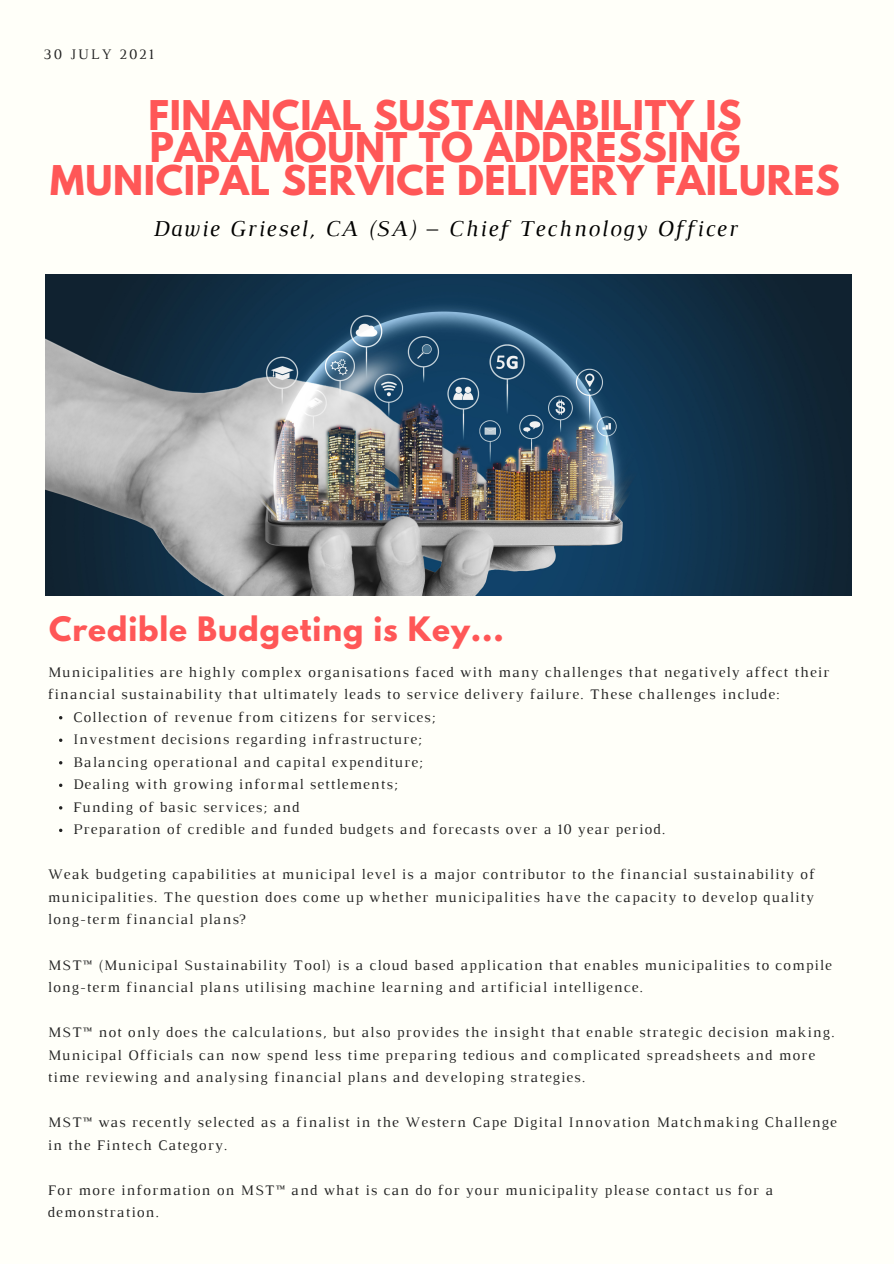
<style>
.page{position:relative;width:894px;height:1264px;background:#fff}
.page>*{position:absolute;margin:0;border:0;box-sizing:border-box;transform-origin:0 0}
.t1{font:700 36.3px/32.7px "League Spartan";letter-spacing:.02em;color:#ff5757;text-align:center}
.t2{font:700 29.85px "League Spartan";letter-spacing:.03em;color:#ff5757}
.t3{font:italic 23.25px "Luthier";letter-spacing:.07em;color:#000}
.t4{font:14.85px/22.5px "Luthier";letter-spacing:.07em;color:#222}
.t5{font:14.85px "Luthier";letter-spacing:.14em;color:#222}
</style>
<div class="page">
<div style="left:0;top:0;width:893px;height:1263px;background:#fffff9"></div>
<img style="left:45px;top:275px;width:806px;height:321px">
<svg style="left:59px;top:738px;width:3px;height:4px"></svg>
<p class="t5" style="left:44px;top:49px;width:112px">30 JULY 2021</p>
<p class="t1" style="left:50px;top:103px;width:790px">FINANCIAL SUSTAINABILITY IS<br>PARAMOUNT TO ADDRESSING<br>MUNICIPAL SERVICE DELIVERY FAILURES</p>
<p class="t3" style="left:152px;top:219px;width:586px">Dawie Griesel, CA (SA) – Chief Technology Officer</p>
<p class="t2" style="left:49px;top:614px;width:456px">Credible Budgeting is Key...</p>
<p class="t4" style="left:48px;top:661px;width:783px">Municipalities are highly complex organisations faced with many challenges that negatively affect their financial sustainability that ultimately leads to service delivery failure. These challenges include:</p>
<p class="t4" style="left:73px;top:706px;width:364px">Collection of revenue from citizens for services;</p>
<p class="t4" style="left:73px;top:729px;width:350px">Investment decisions regarding infrastructure;</p>
<p class="t4" style="left:73px;top:751px;width:351px">Balancing operational and capital expenditure;</p>
<p class="t4" style="left:73px;top:774px;width:326px">Dealing with growing informal settlements;</p>
<p class="t4" style="left:73px;top:796px;width:228px">Funding of basic services; and</p>
<p class="t4" style="left:73px;top:819px;width:593px">Preparation of credible and funded budgets and forecasts over a 10 year period.</p>
<p class="t4" style="left:48px;top:864px;width:768px;text-align:justify">Weak budgeting capabilities at municipal level is a major contributor to the financial sustainability of municipalities. The question does come up whether municipalities have the capacity to develop quality long-term financial plans?</p>
<p class="t4" style="left:48px;top:954px;width:785px">MST™ (Municipal Sustainability Tool) is a cloud based application that enables municipalities to compile long-term financial plans utilising machine learning and artificial intelligence.</p>
<p class="t4" style="left:48px;top:1022px;width:788px">MST™ not only does the calculations, but also provides the insight that enable strategic decision making.<br>Municipal Officials can now spend less time preparing tedious and complicated spreadsheets and more time reviewing and analysing financial plans and developing strategies.</p>
<p class="t4" style="left:48px;top:1112px;width:790px">MST™ was recently selected as a finalist in the Western Cape Digital Innovation Matchmaking Challenge in the Fintech Category.</p>
<p class="t4" style="left:48px;top:1179px;width:726px">For more information on MST™ and what is can do for your municipality please contact us for a demonstration.</p>
</div>
